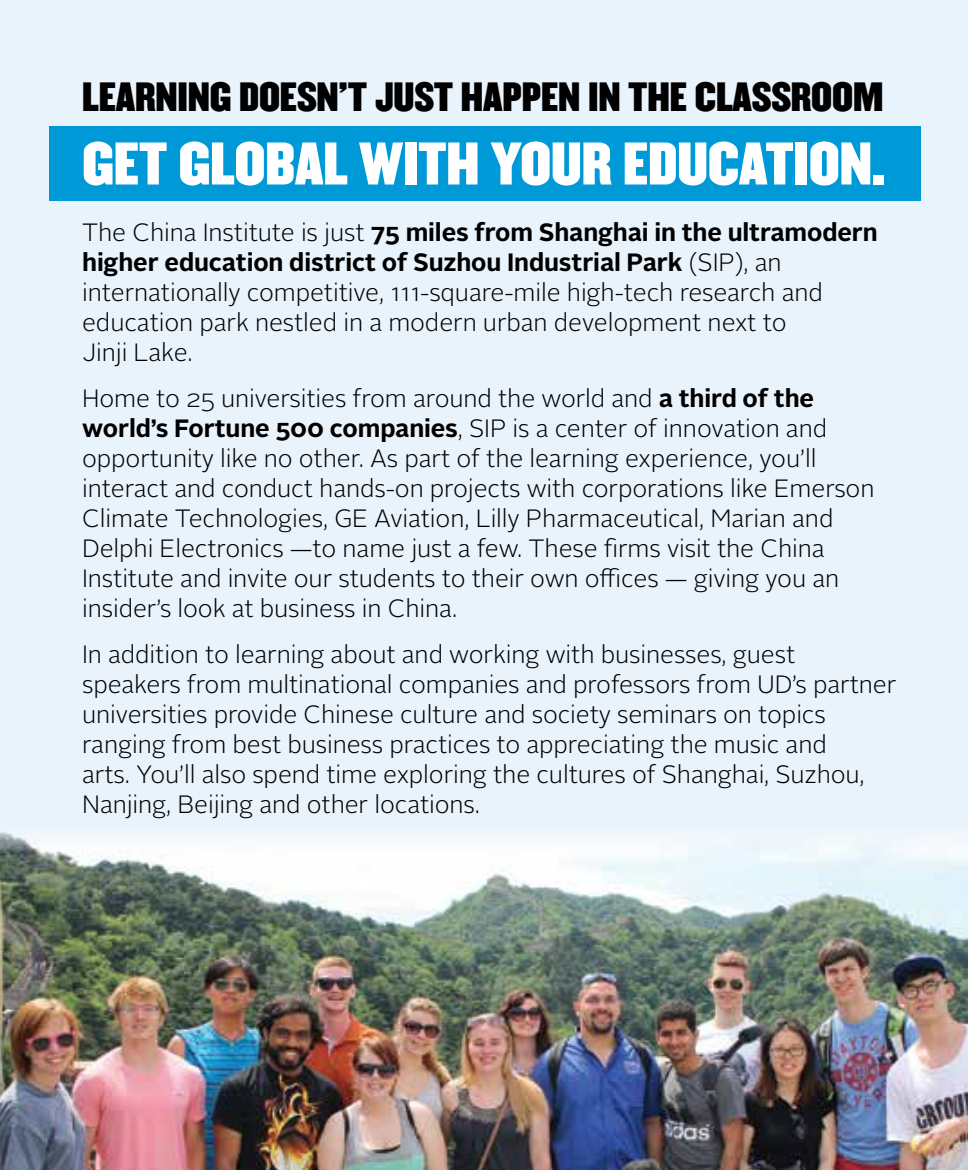
<style>
.page{position:relative;width:968px;height:1170px;background:#e9f3fb}
.page>*{position:absolute;margin:0;border:0;box-sizing:border-box;transform-origin:0 0}
.t1{font:52.5px "Champion Middleweight";letter-spacing:-.005em;color:#fff}
.t2{font:35.75px "Champion Middleweight";letter-spacing:-.005em;color:#000}
.t3{font:300 25px/30px "Alright Sans";letter-spacing:-.005em;color:#000}
.s1{font-weight:700}
</style>
<div class="page">
<div style="left:49px;top:126px;width:871px;height:75px;background:#0099d8"></div>
<img style="left:0;top:832px;width:968px;height:338px">
<h2 class="t2" style="left:82px;top:68px;width:802px">LEARNING DOESN’T JUST HAPPEN IN THE CLASSROOM</h2>
<h1 class="t1" style="left:82px;top:121px;width:805px">GET GLOBAL WITH YOUR EDUCATION.</h1>
<p class="t3" style="left:82px;top:217px;width:797px">The China Institute is just <span class="s1">75 miles from Shanghai in the ultramodern higher education district of Suzhou Industrial Park</span> (SIP), an internationally competitive, 111-square-mile high-tech research and education park nestled in a modern urban development next to<br>Jinji Lake.</p>
<p class="t3" style="left:82px;top:384px;width:793px">Home to 25 universities from around the world and <span class="s1">a third of the world’s Fortune 500 companies</span>, SIP is a center of innovation and opportunity like no other. As part of the learning experience, you’ll interact and conduct hands-on projects with corporations like Emerson Climate Technologies, GE Aviation, Lilly Pharmaceutical, Marian and Delphi Electronics —to name just a few. These firms visit the China Institute and invite our students to their own offices — giving you an insider’s look at business in China.</p>
<p class="t3" style="left:82px;top:640px;width:815px">In addition to learning about and working with businesses, guest speakers from multinational companies and professors from UD’s partner universities provide Chinese culture and society seminars on topics ranging from best business practices to appreciating the music and<br>arts. You’ll also spend time exploring the cultures of Shanghai, Suzhou, Nanjing, Beijing and other locations.</p>
</div>
